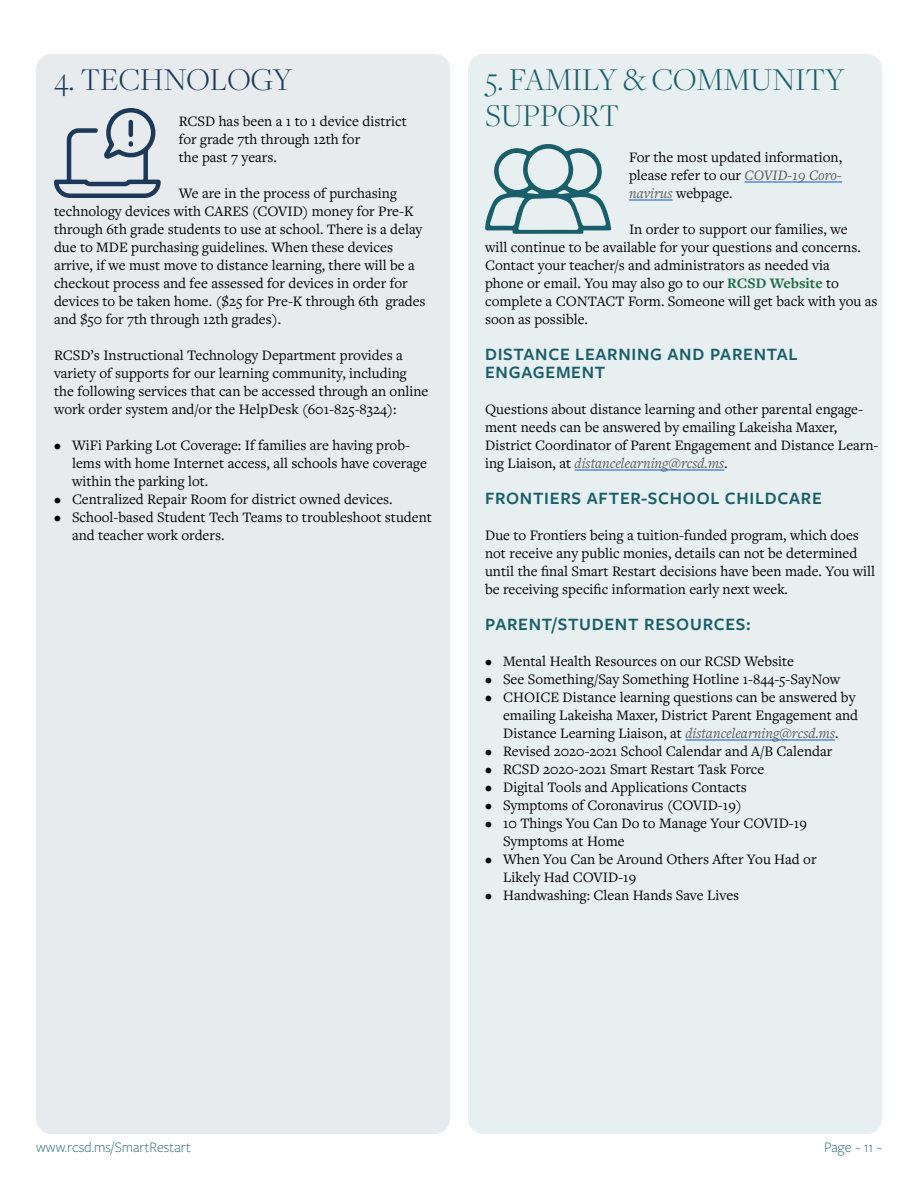
<style>
.page{position:relative;width:918px;height:1188px;background:#fff}
.page>*{position:absolute;margin:0;border:0;box-sizing:border-box;transform-origin:0 0}
.t1{font:300 33px/36px "Freight Disp Pro";color:#195e6b}
.t2{font:300 33px "Freight Disp Pro";color:#1c3959}
.t3{font:600 18px/18px "Freight Sans Pro";letter-spacing:.04em;color:#195e6b}
.t4{font:15px/18px "Freight Text Pro";color:#000}
.t5{font:300 15px "Freight Sans Pro";color:#195e6b}
.s1{font-style:italic;color:#58595b}
.s2{font-weight:700;color:#1d6c44}
</style>
<div class="page">
<div style="left:468px;top:54px;width:414px;height:1080px;background:#e8eff0;border-radius:15px"></div>
<div style="left:36px;top:54px;width:414px;height:1080px;background:#e8ebee;border-radius:15px"></div>
<hr style="left:745px;top:182px;width:97px;height:1px;background:#15c">
<hr style="left:629px;top:200px;width:44px;height:1px;background:#15c">
<hr style="left:575px;top:470px;width:149px;height:1px;background:#15c">
<hr style="left:686px;top:740px;width:149px;height:1px;background:#15c">
<svg style="left:54px;top:108px;width:107px;height:90px"></svg>
<svg style="left:485px;top:144px;width:126px;height:90px"></svg>
<h1 class="t2" style="left:54px;top:58px;width:240px">4. TECHNOLOGY</h1>
<p class="t4" style="left:179px;top:112px;width:230px">RCSD has been a 1 to 1 device district for grade 7th through 12th for<br>the past 7 years.</p>
<p class="t4" style="left:54px;top:184px;width:373px;text-indent:125px">We are in the process of purchasing technology devices with CARES (COVID) money for Pre-K through 6th grade students to use at school. There is a delay due to MDE purchasing guidelines. When these devices arrive, if we must move to distance learning, there will be a checkout process and fee assessed for devices in order for devices to be taken home. ($25 for Pre-K through 6th grades and $50 for 7th through 12th grades).</p>
<p class="t4" style="left:54px;top:346px;width:376px">RCSD’s Instructional Technology Department provides a variety of supports for our learning community, including the following services that can be accessed through an online work order system and/or the HelpDesk (601-825-8324):</p>
<p class="t4" style="left:72px;top:436px;width:356px;text-indent:-18px">• WiFi Parking Lot Coverage: If families are having prob&shy;lems with home Internet access, all schools have coverage within the parking lot.</p>
<p class="t4" style="left:54px;top:490px;width:340px">• Centralized Repair Room for district owned devices.</p>
<p class="t4" style="left:72px;top:508px;width:362px;text-indent:-18px">• School-based Student Tech Teams to troubleshoot student and teacher work orders.</p>
<h1 class="t1" style="left:485px;top:61px;width:361px">5. FAMILY &amp; COMMUNITY<br>SUPPORT</h1>
<p class="t4" style="left:629px;top:148px;width:215px;text-align:justify">For the most updated information, please refer to our <span class="s1">COVID-19 Coro&shy;navirus</span> webpage.</p>
<p class="t4" style="left:485px;top:220px;width:394px;text-indent:144px">In order to support our families, we<br>will continue to be available for your questions and concerns.<br>Contact your teacher/s and administrators as needed via<br>phone or email. You may also go to our <span class="s2">RCSD Website</span> to complete a CONTACT Form. Someone will get back with you as soon as possible.</p>
<p class="t3" style="left:485px;top:344px;width:314px">DISTANCE LEARNING AND PARENTAL<br>ENGAGEMENT</p>
<p class="t4" style="left:485px;top:400px;width:395px">Questions about distance learning and other parental engage&shy;ment needs can be answered by emailing Lakeisha Maxer, District Coordinator of Parent Engagement and Distance Learn&shy;ing Liaison, at <span class="s1">distancelearning@rcsd.ms</span>.</p>
<p class="t3" style="left:485px;top:488px;width:338px">FRONTIERS AFTER-SCHOOL CHILDCARE</p>
<p class="t4" style="left:485px;top:526px;width:392px">Due to Frontiers being a tuition-funded program, which does not receive any public monies, details can not be determined until the final Smart Restart decisions have been made. You will be receiving specific information early next week.</p>
<p class="t3" style="left:485px;top:614px;width:267px">PARENT/STUDENT RESOURCES:</p>
<p class="t4" style="left:485px;top:652px;width:310px">• Mental Health Resources on our RCSD Website</p>
<p class="t4" style="left:485px;top:670px;width:357px">• See Something/Say Something Hotline 1-844-5-SayNow</p>
<p class="t4" style="left:503px;top:688px;width:357px;text-indent:-18px">• CHOICE Distance learning questions can be answered by emailing Lakeisha Maxer, District Parent Engagement and<br>Distance Learning Liaison, at <span class="s1">distancelearning@rcsd.ms</span>.</p>
<p class="t4" style="left:485px;top:742px;width:349px">• Revised 2020-2021 School Calendar and A/B Calendar</p>
<p class="t4" style="left:485px;top:760px;width:281px">• RCSD 2020-2021 Smart Restart Task Force</p>
<p class="t4" style="left:485px;top:778px;width:263px">• Digital Tools and Applications Contacts</p>
<p class="t4" style="left:485px;top:796px;width:258px">• Symptoms of Coronavirus (COVID-19)</p>
<p class="t4" style="left:503px;top:814px;width:305px;text-indent:-18px">• 10 Things You Can Do to Manage Your COVID-19<br>Symptoms at Home</p>
<p class="t4" style="left:503px;top:850px;width:315px;text-indent:-18px">• When You Can be Around Others After You Had or<br>Likely Had COVID-19</p>
<p class="t4" style="left:485px;top:886px;width:256px">• Handwashing: Clean Hands Save Lives</p>
<p class="t5" style="left:36px;top:1137px;width:156px">www.rcsd.ms/SmartRestart</p>
<p class="t5" style="left:824px;top:1137px;width:59px">Page ~ 11 ~</p>
</div>
